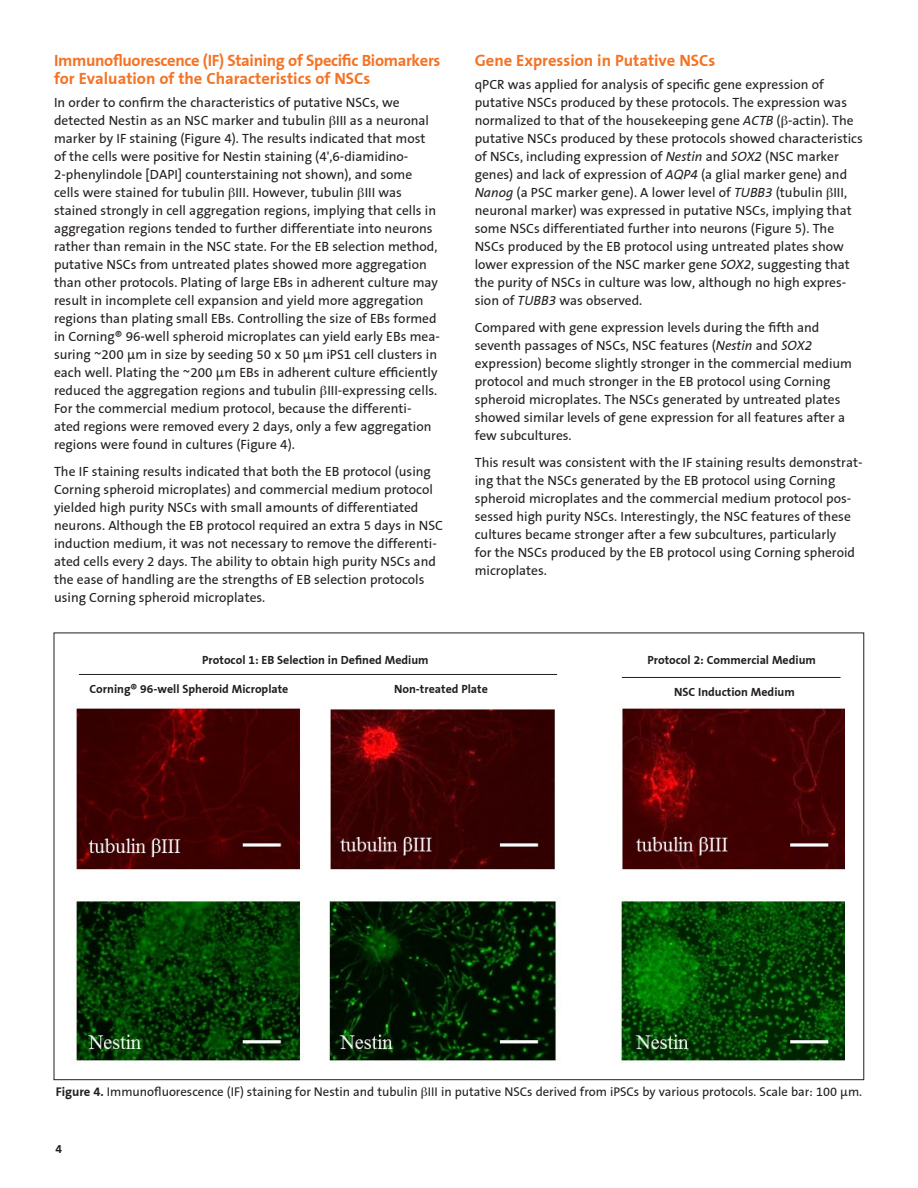
<style>
.page{position:relative;width:918px;height:1188px;background:#fff}
.page>*{position:absolute;margin:0;border:0;box-sizing:border-box;transform-origin:0 0}
.A_Head{font:700 16.5px/18px "Corning Sans";letter-spacing:-.02em;color:#f47325}
.A_Head-2{font:700 16.5px "Corning Sans";color:#f47325}
.Body{font:13.5px/18px "Corning Sans";color:#231f20}
.t1{font:12.75px "Corning Sans";color:#231f20}
.t2{font:700 12px "Corning Sans";color:#231f20}
.s1{font-style:italic}
.s2{font-family:"Helvetica";font-style:italic;font-size:12.9px}
.s3{font-weight:700}
</style>
<div class="page">
<img style="left:74px;top:707px;width:770px;height:357px">
<hr style="left:79px;top:674px;width:478px;height:1px;background:#231f20">
<hr style="left:622px;top:677px;width:219px;height:1px;background:#231f20">
<p class="A_Head" style="left:54px;top:52px;width:388px">Immunofluorescence (IF) Staining of Specific Biomarkers for Evaluation of the Characteristics of NSCs</p>
<p class="Body" style="left:54px;top:93px;width:387px">In order to confirm the characteristics of putative NSCs, we detected Nestin as an NSC marker and tubulin III as a neuronal marker by IF staining (Figure 4). The results indicated that most of the cells were positive for Nestin staining (4',6-diamidino-2-phenylindole [DAPI] counterstaining not shown), and some cells were stained for tubulin III. However, tubulin III was stained strongly in cell aggregation regions, implying that cells in aggregation regions tended to further differentiate into neurons rather than remain in the NSC state. For the EB selection method, putative NSCs from untreated plates showed more aggregation than other protocols. Plating of large EBs in adherent culture may result in incomplete cell expansion and yield more aggregation regions than plating small EBs. Controlling the size of EBs formed in Corning® 96-well spheroid microplates can yield early EBs mea&shy;suring ~200 μm in size by seeding 50 x 50 μm iPS1 cell clusters in each well. Plating the ~200 μm EBs in adherent culture efficiently reduced the aggregation regions and tubulin III-expressing cells.<br>For the commercial medium protocol, because the differenti&shy;ated regions were removed every 2 days, only a few aggregation regions were found in cultures (Figure 4).</p>
<p class="Body" style="left:54px;top:462px;width:391px">The IF staining results indicated that both the EB protocol (using Corning spheroid microplates) and commercial medium protocol yielded high purity NSCs with small amounts of differentiated neurons. Although the EB protocol required an extra 5 days in NSC induction medium, it was not necessary to remove the differenti&shy;ated cells every 2 days. The ability to obtain high purity NSCs and the ease of handling are the strengths of EB selection protocols using Corning spheroid microplates.</p>
<p class="A_Head-2" style="left:475px;top:51px;width:242px">Gene Expression in Putative NSCs</p>
<p class="Body" style="left:475px;top:75px;width:390px">qPCR was applied for analysis of specific gene expression of putative NSCs produced by these protocols. The expression was normalized to that of the housekeeping gene <span class="s1">ACTB</span> ( -actin). The putative NSCs produced by these protocols showed characteristics of NSCs, including expression of <span class="s1">Nestin</span> and <span class="s1">SOX2</span> (NSC marker genes) and lack of expression of <span class="s1">A</span><span class="s2">Q</span><span class="s1">P4</span> (a glial marker gene) and <span class="s1">Nanog</span> (a PSC marker gene). A lower level of <span class="s1">TUBB3</span> (tubulin III, neuronal marker) was expressed in putative NSCs, implying that some NSCs differentiated further into neurons (Figure 5). The NSCs produced by the EB protocol using untreated plates show lower expression of the NSC marker gene <span class="s1">SOX2</span>, suggesting that the purity of NSCs in culture was low, although no high expres&shy;sion of <span class="s1">TUBB3</span> was observed.</p>
<p class="Body" style="left:475px;top:318px;width:379px">Compared with gene expression levels during the fifth and seventh passages of NSCs, NSC features (<span class="s1">Nestin</span> and <span class="s1">SOX2 </span>expression) become slightly stronger in the commercial medium protocol and much stronger in the EB protocol using Corning spheroid microplates. The NSCs generated by untreated plates showed similar levels of gene expression for all features after a few subcultures.</p>
<p class="Body" style="left:475px;top:453px;width:389px">This result was consistent with the IF staining results demonstrat&shy;ing that the NSCs generated by the EB protocol using Corning spheroid microplates and the commercial medium protocol pos&shy;sessed high purity NSCs. Interestingly, the NSC features of these cultures became stronger after a few subcultures, particularly<br>for the NSCs produced by the EB protocol using Corning spheroid microplates.</p>
<p class="t2" style="left:202px;top:653px;width:228px">Protocol 1: EB Selection in Defined Medium</p>
<p class="t2" style="left:647px;top:653px;width:170px">Protocol 2: Commercial Medium</p>
<p class="t2" style="left:90px;top:682px;width:200px">Corning® 96-well Spheroid Microplate</p>
<p class="t2" style="left:394px;top:682px;width:95px">Non-treated Plate</p>
<p class="t2" style="left:674px;top:685px;width:122px">NSC Induction Medium</p>
<p class="t1" style="left:56px;top:1084px;width:808px"><span class="s3">Figure 4.</span> Immunofluorescence (IF) staining for Nestin and tubulin III in putative NSCs derived from iPSCs by various protocols. Scale bar: 100 μm.</p>
<p class="t2" style="left:56px;top:1142px;width:8px">4</p>
</div>
